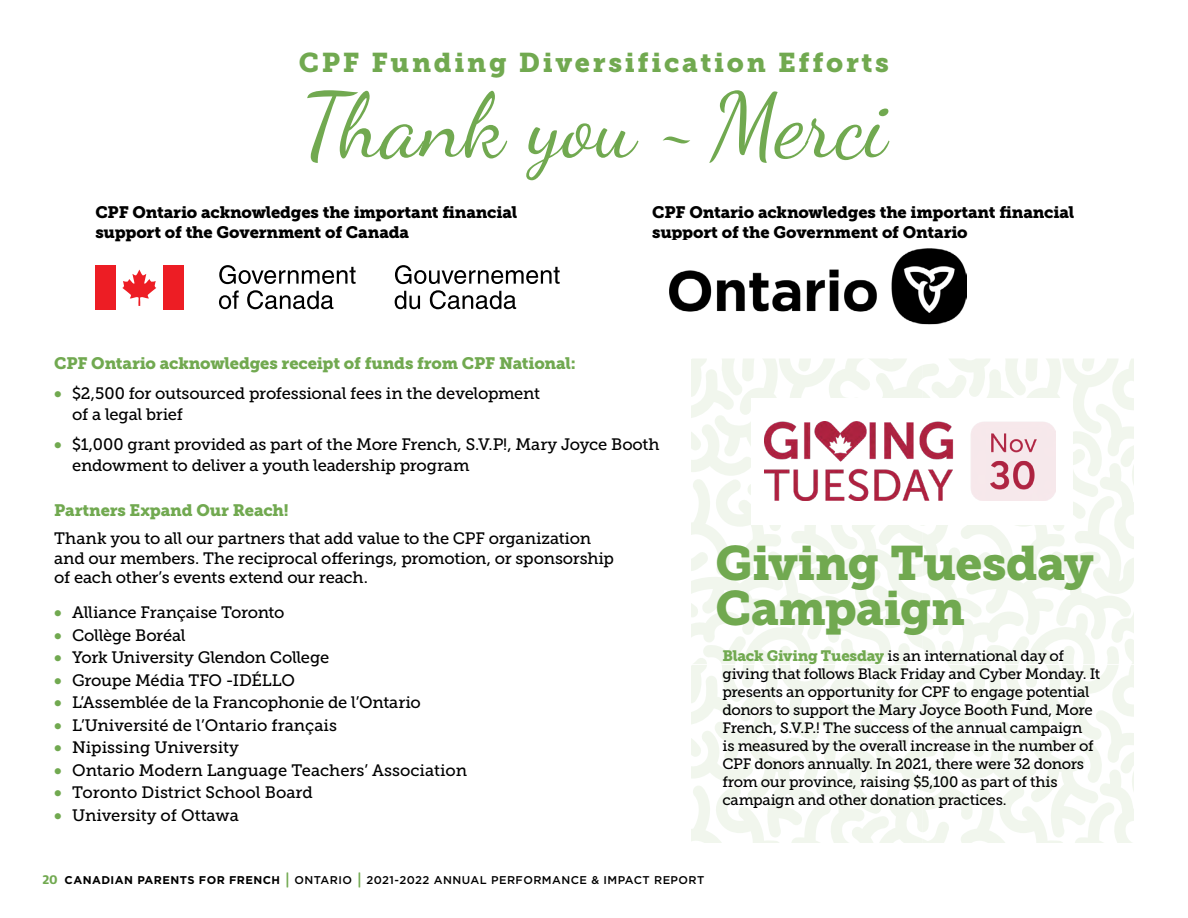
<style>
.page{position:relative;width:1188px;height:918px;background:#fff}
.page>*{position:absolute;margin:0;border:0;box-sizing:border-box;transform-origin:0 0}
.t1{font:90px "Dancing Script";color:#71a950}
.t2{font:48px/45px "Museo Slab 900";letter-spacing:-.015em;color:#71a950}
.t3{font:27px "Museo Slab 900";letter-spacing:.1em;color:#71a950}
.t4{font:16.5px/21px "Museo Slab 500";letter-spacing:-.01em;color:#000}
.t5{font:16.5px/19.5px "Museo Slab 900";letter-spacing:-.01em;color:#000}
.t6{font:16.5px "Museo Slab 900";letter-spacing:-.01em;color:#71a950}
.t7{font:15px/18px "Museo Slab 500";letter-spacing:-.02em;color:#000}
.t8{font:500 11.25px "Gotham";letter-spacing:.04em;color:#000}
.s1{font-family:"Museo Slab 900";color:#71a950}
.s2{font-family:"Unit Rounded Pro";font-weight:700;font-size:13.5px;color:#71a950}
.s3{font-weight:700}
.s4{font-family:"Unit Rounded Pro";font-weight:900;font-size:16.5px;color:#71a950}
</style>
<div class="page">
<svg style="left:691px;top:359px;width:443px;height:484px"></svg>
<div style="left:751px;top:398px;width:322px;height:126px;background:#fff"></div>
<img style="left:765px;top:421px;width:290px;height:79px">
<svg style="left:219px;top:265px;width:137px;height:19px"></svg>
<svg style="left:219px;top:291px;width:20px;height:18px"></svg>
<svg style="left:247px;top:290px;width:87px;height:19px"></svg>
<div style="left:95px;top:265px;width:20px;height:44px;background:#ed1d24"></div>
<div style="left:163px;top:265px;width:21px;height:44px;background:#ed1d24"></div>
<svg style="left:122px;top:270px;width:34px;height:36px"></svg>
<svg style="left:395px;top:265px;width:165px;height:19px"></svg>
<svg style="left:395px;top:291px;width:25px;height:18px"></svg>
<svg style="left:430px;top:290px;width:86px;height:19px"></svg>
<img style="left:670px;top:248px;width:297px;height:77px">
<h3 class="t3" style="left:299px;top:47px;width:592px">CPF Funding Diversification Efforts</h3>
<h1 class="t1" style="left:301px;top:57px;width:587px">Thank you ~Merci</h1>
<p class="t5" style="left:95px;top:203px;width:423px">CPF Ontario acknowledges the important financial support of the Government of Canada</p>
<p class="t5" style="left:652px;top:203px;width:423px">CPF Ontario acknowledges the important financial support of the Government of Ontario</p>
<p class="t6" style="left:54px;top:353px;width:523px">CPF Ontario acknowledges receipt of funds from CPF National:</p>
<p class="t4" style="left:72px;top:382px;width:469px;text-indent:-18px"><span class="s1">•</span> $2,500 for outsourced professional fees in the development of a legal brief</p>
<p class="t4" style="left:72px;top:433px;width:589px;text-indent:-18px"><span class="s1">•</span> $1,000 grant provided as part of the More French, S.V.P!, Mary Joyce Booth endowment to deliver a youth leadership program</p>
<p class="t6" style="left:54px;top:500px;width:236px">Partners Expand Our Reach!</p>
<p class="t4" style="left:54px;top:529px;width:561px;line-height:19.5px">Thank you to all our partners that add value to the CPF organization and our members. The reciprocal offerings, promotion, or sponsorship of each other’s events extend our reach.</p>
<p class="t4" style="left:54px;top:602px;width:232px"><span class="s1">•</span> Alliance Française Toronto</p>
<p class="t4" style="left:54px;top:624px;width:133px"><span class="s1">•</span> Collège Boréal</p>
<p class="t4" style="left:54px;top:647px;width:276px"><span class="s1">•</span> York University Glendon College</p>
<p class="t4" style="left:54px;top:670px;width:242px"><span class="s1">•</span> Groupe Média TFO -IDÉLLO</p>
<p class="t4" style="left:54px;top:692px;width:368px"><span class="s1">•</span> L’Assemblée de la Francophonie de l’Ontario</p>
<p class="t4" style="left:54px;top:715px;width:284px"><span class="s1">•</span> L’Université de l’Ontario français</p>
<p class="t4" style="left:54px;top:737px;width:186px"><span class="s1">•</span> Nipissing University</p>
<p class="t4" style="left:54px;top:760px;width:414px"><span class="s1">•</span> Ontario Modern Language Teachers’ Association</p>
<p class="t4" style="left:54px;top:782px;width:260px"><span class="s1">•</span> Toronto District School Board</p>
<p class="t4" style="left:54px;top:805px;width:186px"><span class="s1">•</span> University of Ottawa</p>
<h2 class="t2" style="left:715px;top:541px;width:380px">Giving Tuesday<br>Campaign</h2>
<p class="t7" style="left:722px;top:647px;width:379px"><span class="s1">Black Giving Tuesday</span> is an international day of giving that follows Black Friday and Cyber Monday. It presents an opportunity for CPF to engage potential donors to support the Mary Joyce Booth Fund, More French, S.V.P.! The success of the annual campaign<br>is measured by the overall increase in the number of CPF donors annually. In 2021, there were 32 donors from our province, raising $5,100 as part of this campaign and other donation practices.</p>
<p class="t8" style="left:42px;top:873px;width:664px"><span class="s2">20</span> <span class="s3">CANADIAN PARENTS FOR FRENCH</span> <span class="s4">|</span> ONTARIO <span class="s4">|</span> 2021-2022 ANNUAL PERFORMANCE &amp; IMPACT REPORT</p>
</div>
